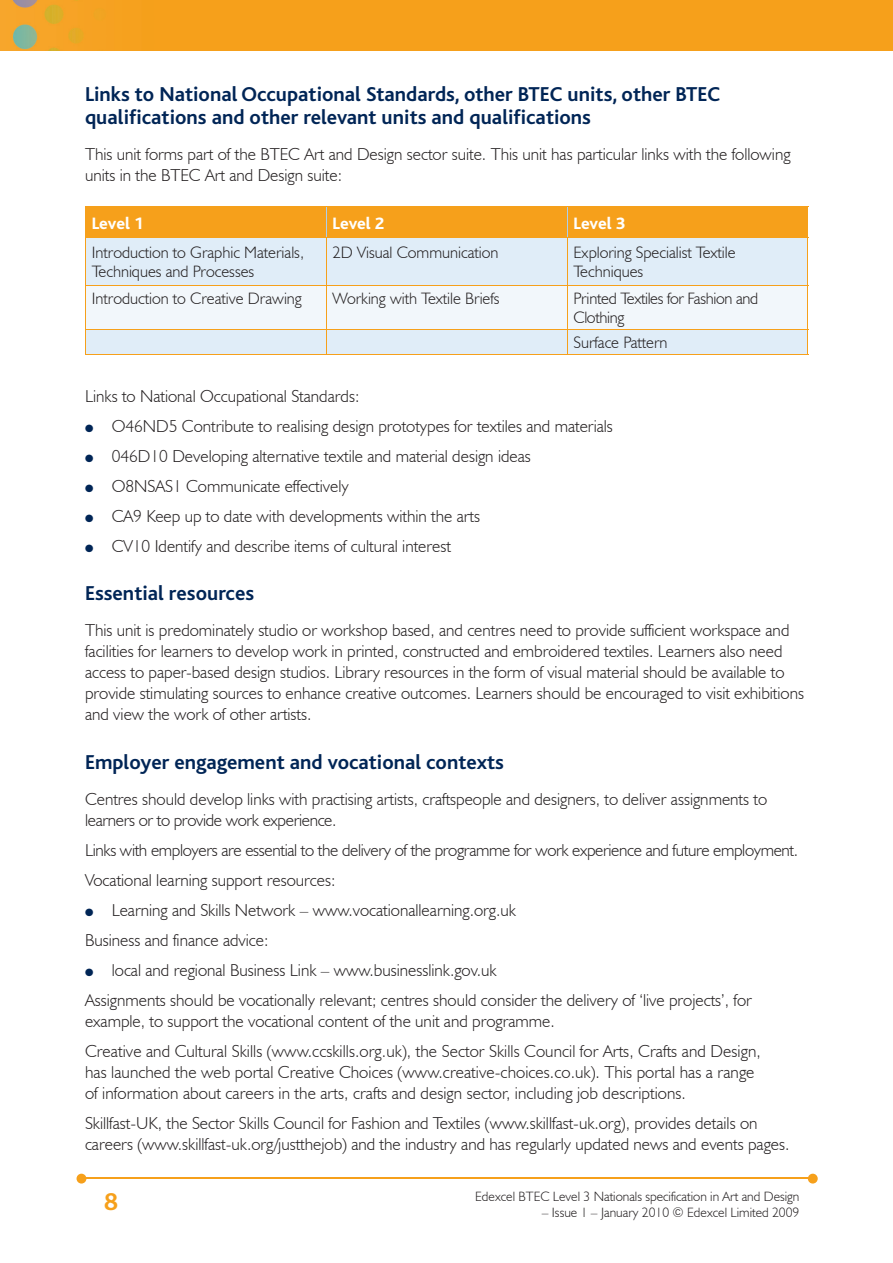
<style>
.page{position:relative;width:893px;height:1263px;background:#fff}
.page>*{position:absolute;margin:0;border:0;box-sizing:border-box;transform-origin:0 0}
.t1{font:700 25.5px "Bliss";color:#f6a01b}
.t2{font:700 21px/22.5px "Bliss";color:#002556}
.t3{font:300 17.25px/21px "Humanist 521 BT";color:#231f20}
.t4{font:300 17.25px "Humanist 521 BT";letter-spacing:-.02em;color:#231f20}
.t5{font:800 17.25px "Bliss";letter-spacing:-.005em;color:#fff}
.t6{font:300 16.5px/18.8px "Humanist 521 BT";color:#231f20}
.t7{font:300 16.5px/18.8px "Humanist 521 BT";letter-spacing:-.02em;color:#231f20}
.t8{font:300 13.5px "Humanist 521 BT";color:#231f20}
.t9{font:10.5px "Zapf Dingbats";color:#002556}
</style>
<div class="page">
<img style="left:0;top:0;width:893px;height:51px">
<hr style="left:82px;top:1178px;width:728px;height:1px;background:#f6a01b">
<svg style="left:808px;top:1174px;width:10px;height:9px"></svg>
<svg style="left:77px;top:1174px;width:9px;height:9px"></svg>
<div style="left:86px;top:207px;width:721px;height:30px;background:#f6a01b"></div>
<div style="left:86px;top:238px;width:721px;height:47px;background:#e0edf8"></div>
<hr style="left:326px;top:207px;width:1px;height:30px;background:#accfed">
<hr style="left:567px;top:207px;width:1px;height:30px;background:#accfed">
<hr style="left:85px;top:207px;width:1px;height:30px;background:#f6a01b">
<hr style="left:807px;top:207px;width:1px;height:30px;background:#f6a01b">
<hr style="left:85px;top:206px;width:241px;height:1px;background:#f6a01b">
<hr style="left:326px;top:206px;width:241px;height:1px;background:#f6a01b">
<hr style="left:567px;top:206px;width:241px;height:1px;background:#f6a01b">
<hr style="left:85px;top:237px;width:1px;height:48px;background:#f6a01b">
<hr style="left:85px;top:237px;width:241px;height:1px;background:#f6a01b">
<hr style="left:326px;top:237px;width:1px;height:48px;background:#f6a01b">
<hr style="left:326px;top:237px;width:241px;height:1px;background:#f6a01b">
<hr style="left:567px;top:237px;width:1px;height:48px;background:#f6a01b">
<hr style="left:807px;top:237px;width:1px;height:48px;background:#f6a01b">
<hr style="left:567px;top:237px;width:241px;height:1px;background:#f6a01b">
<hr style="left:85px;top:354px;width:241px;height:1px;background:#f6a01b">
<hr style="left:326px;top:354px;width:241px;height:1px;background:#f6a01b">
<hr style="left:567px;top:354px;width:241px;height:1px;background:#f6a01b">
<svg style="left:85px;top:285px;width:723px;height:69px"></svg>
<hr style="left:567px;top:329px;width:241px;height:1px;background:#f6a01b">
<p class="t2" style="left:85px;top:83px;width:637px">Links to National Occupational Standards, other BTEC units, other BTEC qualifications and other relevant units and qualifications</p>
<p class="t3" style="left:85px;top:143px;width:707px">This unit forms part of the BTEC Art and Design sector suite. This unit has particular links with the following units in the BTEC Art and Design suite:</p>
<p class="t5" style="left:92px;top:214px;width:53px">Level 1</p>
<p class="t5" style="left:333px;top:214px;width:53px">Level 2</p>
<p class="t5" style="left:573px;top:214px;width:53px">Level 3</p>
<p class="t6" style="left:92px;top:243px;width:214px">Introduction to Graphic Materials,<br>Techniques and Processes</p>
<p class="t6" style="left:333px;top:243px;width:167px">2D Visual Communication</p>
<p class="t6" style="left:573px;top:243px;width:164px">Exploring Specialist Textile<br>Techniques</p>
<p class="t6" style="left:92px;top:289px;width:212px">Introduction to Creative Drawing</p>
<p class="t6" style="left:333px;top:289px;width:168px">Working with Textile Briefs</p>
<p class="t7" style="left:573px;top:289px;width:186px">Printed Textiles for Fashion and<br>Clothing</p>
<p class="t6" style="left:573px;top:333px;width:96px">Surface Pattern</p>
<p class="t3" style="left:112px;top:381px;width:503px;line-height:30px;text-indent:-27px">Links to National Occupational Standards:<br>O46ND5 Contribute to realising design prototypes for textiles and materials 046D10 Developing alternative textile and material design ideas<br>O8NSAS1 Communicate effectively<br>CA9 Keep up to date with developments within the arts<br>CV10 Identify and describe items of cultural interest</p>
<p class="t2" style="left:85px;top:582px;width:171px">Essential resources</p>
<p class="t3" style="left:85px;top:619px;width:720px">This unit is predominately studio or workshop based, and centres need to provide sufficient workspace and facilities for learners to develop work in printed, constructed and embroidered textiles. Learners also need access to paper-based design studios. Library resources in the form of visual material should be available to provide stimulating sources to enhance creative outcomes. Learners should be encouraged to visit exhibitions and view the work of other artists.</p>
<p class="t2" style="left:85px;top:751px;width:420px">Employer engagement and vocational contexts</p>
<p class="t3" style="left:85px;top:788px;width:684px">Centres should develop links with practising artists, craftspeople and designers, to deliver assignments to learners or to provide work experience.</p>
<p class="t4" style="left:85px;top:839px;width:715px">Links with employers are essential to the delivery of the programme for work experience and future employment.</p>
<p class="t3" style="left:85px;top:869px;width:252px">Vocational learning support resources:</p>
<p class="t3" style="left:112px;top:899px;width:406px">Learning and Skills Network – www.vocationallearning.org.uk</p>
<p class="t3" style="left:85px;top:929px;width:185px">Business and finance advice:</p>
<p class="t3" style="left:112px;top:959px;width:386px">local and regional Business Link – www.businesslink.gov.uk</p>
<p class="t3" style="left:85px;top:989px;width:668px">Assignments should be vocationally relevant; centres should consider the delivery of ‘live projects’, for</p>
<p class="t3" style="left:85px;top:1005px;width:677px;line-height:30px">example, to support the vocational content of the unit and programme.<br>Creative and Cultural Skills (www.ccskills.org.uk), the Sector Skills Council for Arts, Crafts and Design,</p>
<p class="t3" style="left:85px;top:1061px;width:671px">has launched the web portal Creative Choices (www.creative-choices.co.uk). This portal has a range of information about careers in the arts, crafts and design sector, including job descriptions.</p>
<p class="t3" style="left:85px;top:1112px;width:706px">Skillfast-UK, the Sector Skills Council for Fashion and Textiles (www.skillfast-uk.org), provides details on careers (www.skillfast-uk.org/justthejob) and the industry and has regularly updated news and events pages.</p>
<p class="t9" style="left:85px;top:423px;width:10px">●</p>
<p class="t9" style="left:85px;top:453px;width:10px">●</p>
<p class="t9" style="left:85px;top:483px;width:10px">●</p>
<p class="t9" style="left:85px;top:513px;width:10px">●</p>
<p class="t9" style="left:85px;top:543px;width:10px">●</p>
<p class="t9" style="left:85px;top:907px;width:10px">●</p>
<p class="t9" style="left:85px;top:967px;width:10px">●</p>
<h1 class="t1" style="left:104px;top:1189px;width:15px">8</h1>
<p class="t8" style="left:475px;top:1188px;width:326px">Edexcel BTEC Level 3 Nationals specification in Art and Design</p>
<p class="t8" style="left:542px;top:1204px;width:259px">– Issue 1 – January 2010 © Edexcel Limited 2009</p>
</div>
